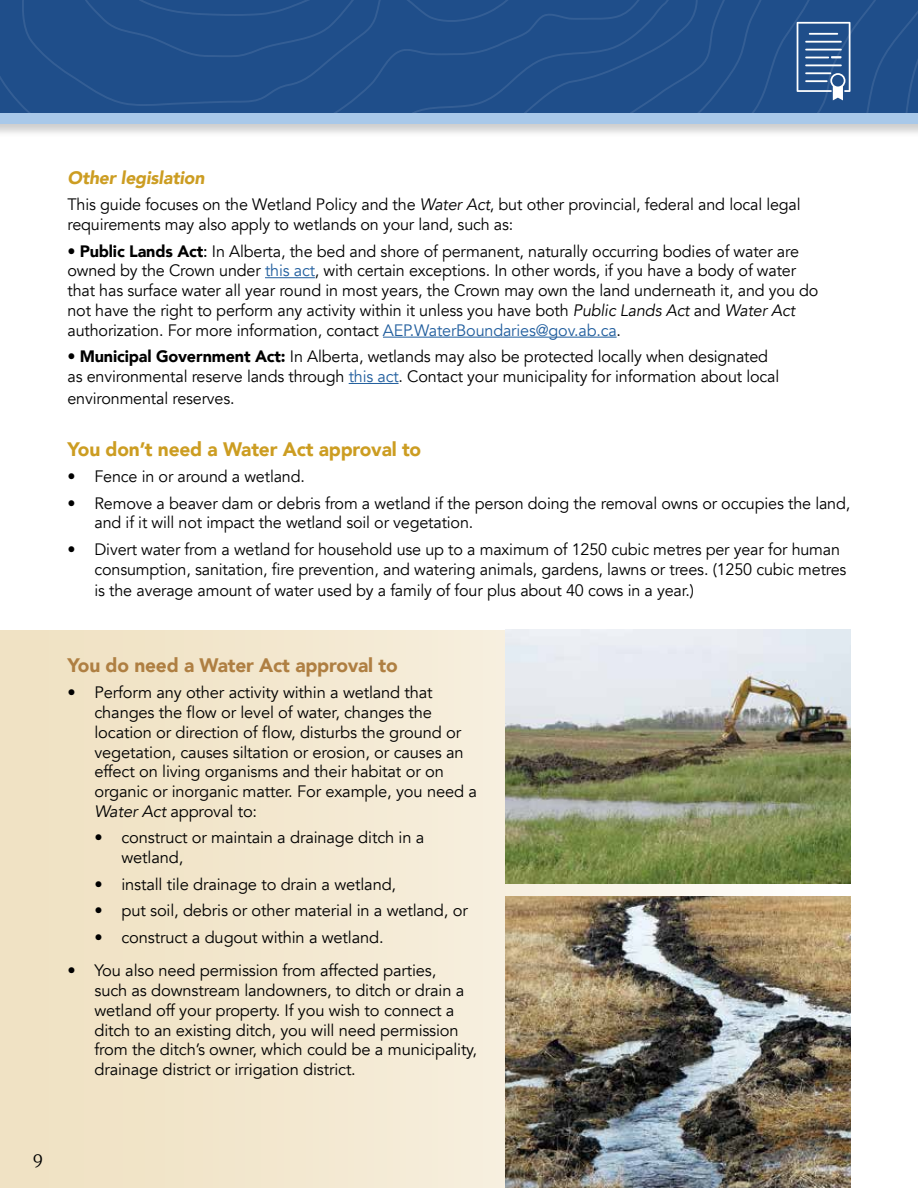
<style>
.page{position:relative;width:918px;height:1188px;background:#fff}
.page>*{position:absolute;margin:0;border:0;box-sizing:border-box;transform-origin:0 0}
.t1{font:900 19.5px "Avenir";letter-spacing:-.01em;color:#cc9d22}
.t2{font:900 19.5px "Avenir";letter-spacing:-.01em;color:#af7f42}
.t3{font:italic 900 18px "Avenir";letter-spacing:-.01em;color:#cc9d22}
.t4{font:16.5px/19.8px "Avenir";letter-spacing:-.01em;color:#000}
.t5{font:300 16.5px "Merriweather";color:#000}
.s1{font-style:italic}
.s2{font-weight:900}
.s3{font-weight:500}
.s4{color:#215e9e}
</style>
<div class="page">
<div style="left:0;top:630px;width:918px;height:558px;background:linear-gradient(to right,#eedfbd,#feffff)"></div>
<img style="left:505px;top:896px;width:345px;height:292px">
<img style="left:505px;top:630px;width:345px;height:253px">
<div style="left:0;top:0;width:918px;height:138px;background:#000;opacity:.2"></div>
<div style="left:892px;top:0;width:26px;height:113px;background:#1f4e8a"></div>
<div style="left:826px;top:0;width:66px;height:113px;background:#1f4e8a"></div>
<div style="left:0;top:0;width:826px;height:113px;background:#1f4e8a"></div>
<div style="left:0;top:113px;width:918px;height:11px;background:#a8c8e9"></div>
<svg style="left:797px;top:22px;width:53px;height:78px;background:#4c71a1"></svg>
<hr style="left:805px;top:64px;width:37px;height:2px;background:#fff">
<hr style="left:805px;top:72px;width:26px;height:2px;background:#fff">
<hr style="left:805px;top:80px;width:23px;height:2px;background:#fff">
<hr style="left:265px;top:277px;width:50px;height:1px;background:#215e9e">
<hr style="left:383px;top:337px;width:234px;height:1px;background:#215e9e">
<hr style="left:349px;top:383px;width:50px;height:1px;background:#215e9e">
<p class="t3" style="left:68px;top:163px;width:138px">Other legislation</p>
<p class="t4" style="left:68px;top:195px;width:735px">This guide focuses on the Wetland Policy and the <span class="s1">Water Act</span>, but other provincial, federal and local legal requirements may also apply to wetlands on your land, such as:</p>
<p class="t4" style="left:68px;top:241px;width:752px">• <span class="s2">Public Lands Act</span><span class="s3">:</span> In Alberta, the bed and shore of permanent, naturally occurring bodies of water are owned by the Crown under <span class="s4">this act</span>, with certain exceptions. In other words, if you have a body of water that has surface water all year round in most years, the Crown may own the land underneath it, and you do not have the right to perform any activity within it unless you have both <span class="s1">Public Lands Act</span> and <span class="s1">Water Act </span>authorization. For more information, contact <span class="s4">AEP.WaterBoundaries@gov.ab.ca</span>.</p>
<p class="t4" style="left:68px;top:347px;width:713px">• <span class="s2">Municipal Government Act:</span> In Alberta, wetlands may also be protected locally when designated as environmental reserve lands through <span class="s4">this act</span>. Contact your municipality for information about local</p>
<p class="t4" style="left:68px;top:389px;width:169px">environmental reserves.</p>
<p class="t1" style="left:68px;top:432px;width:355px">You don’t need a Water Act approval to</p>
<p class="t4" style="left:68px;top:467px;width:239px">• Fence in or around a wetland.</p>
<p class="t4" style="left:95px;top:493px;width:757px;text-indent:-27px">• Remove a beaver dam or debris from a wetland if the person doing the removal owns or occupies the land, and if it will not impact the wetland soil or vegetation.</p>
<p class="t4" style="left:95px;top:540px;width:754px;text-indent:-27px">• Divert water from a wetland for household use up to a maximum of 1250 cubic metres per year for human consumption, sanitation, fire prevention, and watering animals, gardens, lawns or trees. (1250 cubic metres</p>
<p class="t4" style="left:95px;top:581px;width:601px">is the average amount of water used by a family of four plus about 40 cows in a year.)</p>
<p class="t2" style="left:68px;top:648px;width:332px">You do need a Water Act approval to</p>
<p class="t4" style="left:94px;top:683px;width:384px;text-indent:-27px">• Perform any other activity within a wetland that changes the flow or level of water, changes the location or direction of flow, disturbs the ground or vegetation, causes siltation or erosion, or causes an effect on living organisms and their habitat or on organic or inorganic matter. For example, you need a <span class="s1">Water Act</span> approval to:</p>
<p class="t4" style="left:121px;top:828px;width:304px;text-indent:-27px">• construct or maintain a drainage ditch in a wetland,</p>
<p class="t4" style="left:94px;top:875px;width:303px">• install tile drainage to drain a wetland,</p>
<p class="t4" style="left:94px;top:901px;width:375px">• put soil, debris or other material in a wetland, or</p>
<p class="t4" style="left:94px;top:928px;width:291px">• construct a dugout within a wetland.</p>
<p class="t4" style="left:94px;top:961px;width:384px;text-indent:-27px">• You also need permission from affected parties,<br>such as downstream landowners, to ditch or drain a wetland off your property. If you wish to connect a ditch to an existing ditch, you will need permission from the ditch’s owner, which could be a municipality, drainage district or irrigation district.</p>
<p class="t5" style="left:32px;top:1148px;width:12px">9</p>
</div>
